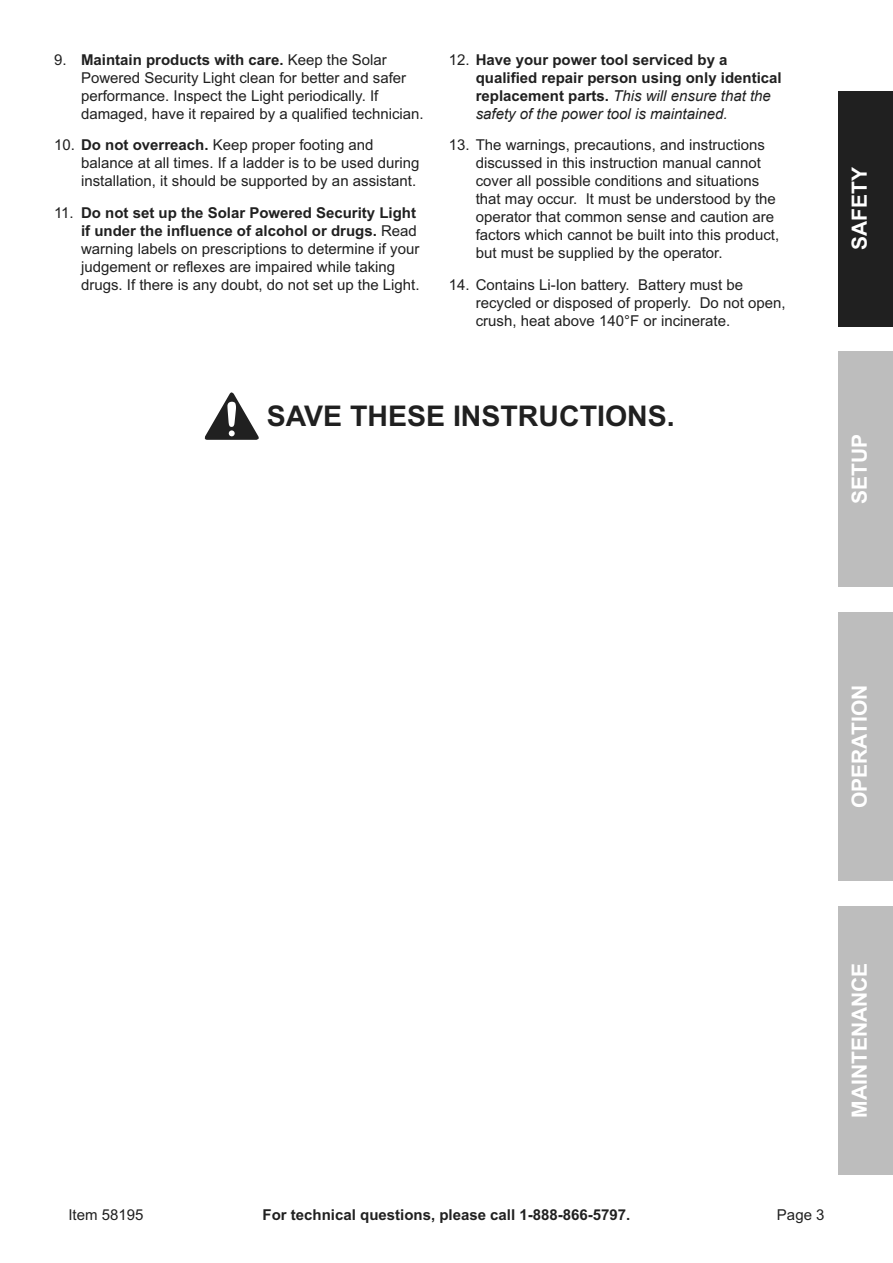
<style>
.page{position:relative;width:893px;height:1263px;background:#fff}
.page>*{position:absolute;margin:0;border:0;box-sizing:border-box;transform-origin:0 0}
.t1{font:700 28.5px "Arial";color:#202020}
.t2{font:700 21px "Arial";color:#fff}
.t3{font:15px/18px "Arial";color:#202020}
.t4{font:700 15px/18px "Arial";color:#202020}
.s1{font-weight:700}
.s2{font-weight:400}
.s3{font-weight:400;font-style:italic}
</style>
<div class="page">
<div style="left:839px;top:91px;width:54px;height:236px;background:#202020"></div>
<div style="left:839px;top:612px;width:54px;height:269px;background:#bdbdbd"></div>
<div style="left:839px;top:906px;width:54px;height:269px;background:#bdbdbd"></div>
<div style="left:839px;top:352px;width:54px;height:235px;background:#bdbdbd"></div>
<svg style="left:204px;top:392px;width:55px;height:48px"></svg>
<p class="t3" style="left:81px;top:51px;width:344px;text-indent:-27px">9. <span class="s1">Maintain products with care.</span> Keep the Solar Powered Security Light clean for better and safer performance. Inspect the Light periodically. If damaged, have it repaired by a qualified technician.</p>
<p class="t3" style="left:81px;top:136px;width:340px;text-indent:-27px">10. <span class="s1">Do not overreach.</span> Keep proper footing and balance at all times. If a ladder is to be used during installation, it should be supported by an assistant.</p>
<p class="t3" style="left:81px;top:204px;width:340px;text-indent:-27px">11. <span class="s1">Do not set up the Solar Powered Security Light if under the influence of alcohol or drugs.</span> Read warning labels on prescriptions to determine if your judgement or reflexes are impaired while taking drugs. If there is any doubt, do not set up the Light.</p>
<p class="t4" style="left:476px;top:51px;width:307px;text-indent:-27px"><span class="s2">12.</span> Have your power tool serviced by a qualified repair person using only identical replacement parts. <span class="s3">This will ensure that the safety of the power tool is maintained.</span></p>
<p class="t3" style="left:476px;top:136px;width:305px;text-indent:-27px">13. The warnings, precautions, and instructions discussed in this instruction manual cannot cover all possible conditions and situations that may occur. It must be understood by the operator that common sense and caution are factors which cannot be built into this product, but must be supplied by the operator.</p>
<p class="t3" style="left:476px;top:276px;width:311px;text-indent:-27px">14. Contains Li-Ion battery. Battery must be recycled or disposed of properly. Do not open, crush, heat above 140°F or incinerate.</p>
<p class="t1" style="left:267px;top:397px;width:252px">SAVE THESE IN STRUCTI</p>
<p class="t1" style="left:605px;top:397px;width:71px">ONS.</p>
<h2 class="t2" style="left:845px;top:250px;width:84px;rotate:-90deg">Safety</h2>
<h2 class="t2" style="left:845px;top:504px;width:72px;rotate:-90deg">Setup</h2>
<h2 class="t2" style="left:845px;top:808px;width:125px;rotate:-90deg">Operation</h2>
<h2 class="t2" style="left:845px;top:1118px;width:154px;rotate:-90deg">Maintenance</h2>
<p class="t3" style="left:68px;top:1206px;width:77px">Item 58195</p>
<p class="t4" style="left:263px;top:1206px;width:369px">For technical questions, please call 1-888-866-5797.</p>
<p class="t3" style="left:777px;top:1206px;width:49px">Page 3</p>
</div>
